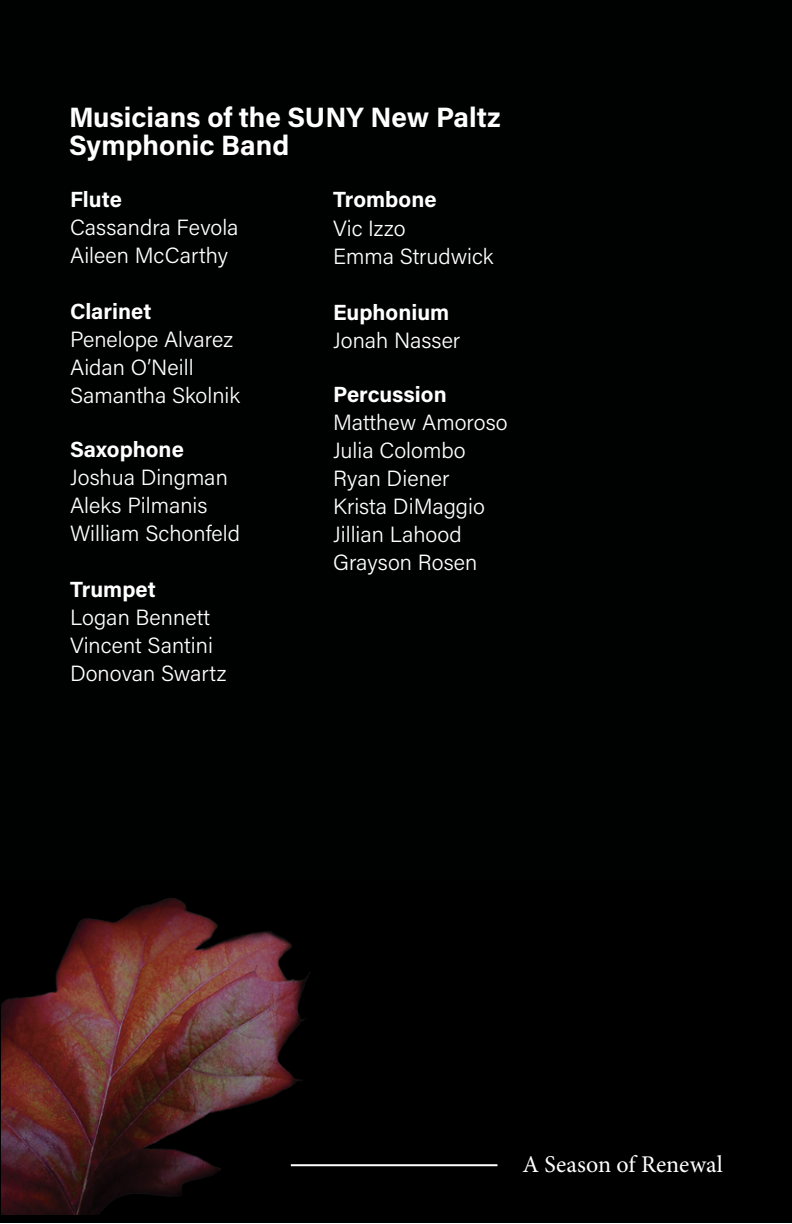
<style>
.page{position:relative;width:792px;height:1224px;background:#fff}
.page>*{position:absolute;margin:0;border:0;box-sizing:border-box;transform-origin:0 0}
.t1{font:28px/28px "Acumin Variable Concept";color:#fff}
.t2{font:24px "Minion Pro";color:#fff}
.t3{font:22px "Acumin Variable Concept";color:#fff}
</style>
<div class="page">
<div style="left:0;top:868px;width:792px;height:355px;background:#000"></div>
<img style="left:2px;top:898px;width:496px;height:317px">
<div style="left:0;top:0;width:792px;height:879px;background:#000101"></div>
<hr style="left:291px;top:1164px;width:206px;height:2px;background:#fff">
<p class="t1" style="left:69px;top:102px;width:433px">Musicians of the SUNY New Paltz<br>Symphonic Band</p>
<p class="t3" style="left:70px;top:184px;width:53px">Flute</p>
<p class="t3" style="left:70px;top:212px;width:170px">Cassandra Fevola</p>
<p class="t3" style="left:70px;top:240px;width:160px">Aileen McCarthy</p>
<p class="t3" style="left:70px;top:296px;width:83px">Clarinet</p>
<p class="t3" style="left:70px;top:324px;width:164px">Penelope Alvarez</p>
<p class="t3" style="left:70px;top:352px;width:125px">Aidan O’Neill</p>
<p class="t3" style="left:70px;top:380px;width:172px">Samantha Skolnik</p>
<p class="t3" style="left:70px;top:434px;width:115px">Saxophone</p>
<p class="t3" style="left:70px;top:462px;width:159px">Joshua Dingman</p>
<p class="t3" style="left:70px;top:490px;width:139px">Aleks Pilmanis</p>
<p class="t3" style="left:70px;top:518px;width:172px">William Schonfeld</p>
<p class="t3" style="left:70px;top:574px;width:87px">Trumpet</p>
<p class="t3" style="left:70px;top:602px;width:141px">Logan Bennett</p>
<p class="t3" style="left:70px;top:630px;width:144px">Vincent Santini</p>
<p class="t3" style="left:70px;top:658px;width:158px">Donovan Swartz</p>
<p class="t3" style="left:333px;top:184px;width:105px">Trombone</p>
<p class="t3" style="left:333px;top:213px;width:74px">Vic Izzo</p>
<p class="t3" style="left:333px;top:241px;width:162px">Emma Strudwick</p>
<p class="t3" style="left:333px;top:297px;width:118px">Euphonium</p>
<p class="t3" style="left:333px;top:325px;width:129px">Jonah Nasser</p>
<p class="t3" style="left:333px;top:379px;width:115px">Percussion</p>
<p class="t3" style="left:333px;top:407px;width:176px">Matthew Amoroso</p>
<p class="t3" style="left:333px;top:435px;width:134px">Julia Colombo</p>
<p class="t3" style="left:333px;top:463px;width:118px">Ryan Diener</p>
<p class="t3" style="left:333px;top:491px;width:153px">Krista DiMaggio</p>
<p class="t3" style="left:333px;top:519px;width:130px">Jillian Lahood</p>
<p class="t3" style="left:333px;top:547px;width:146px">Grayson Rosen</p>
<p class="t2" style="left:523px;top:1149px;width:202px">A Season of Renewal</p>
</div>
